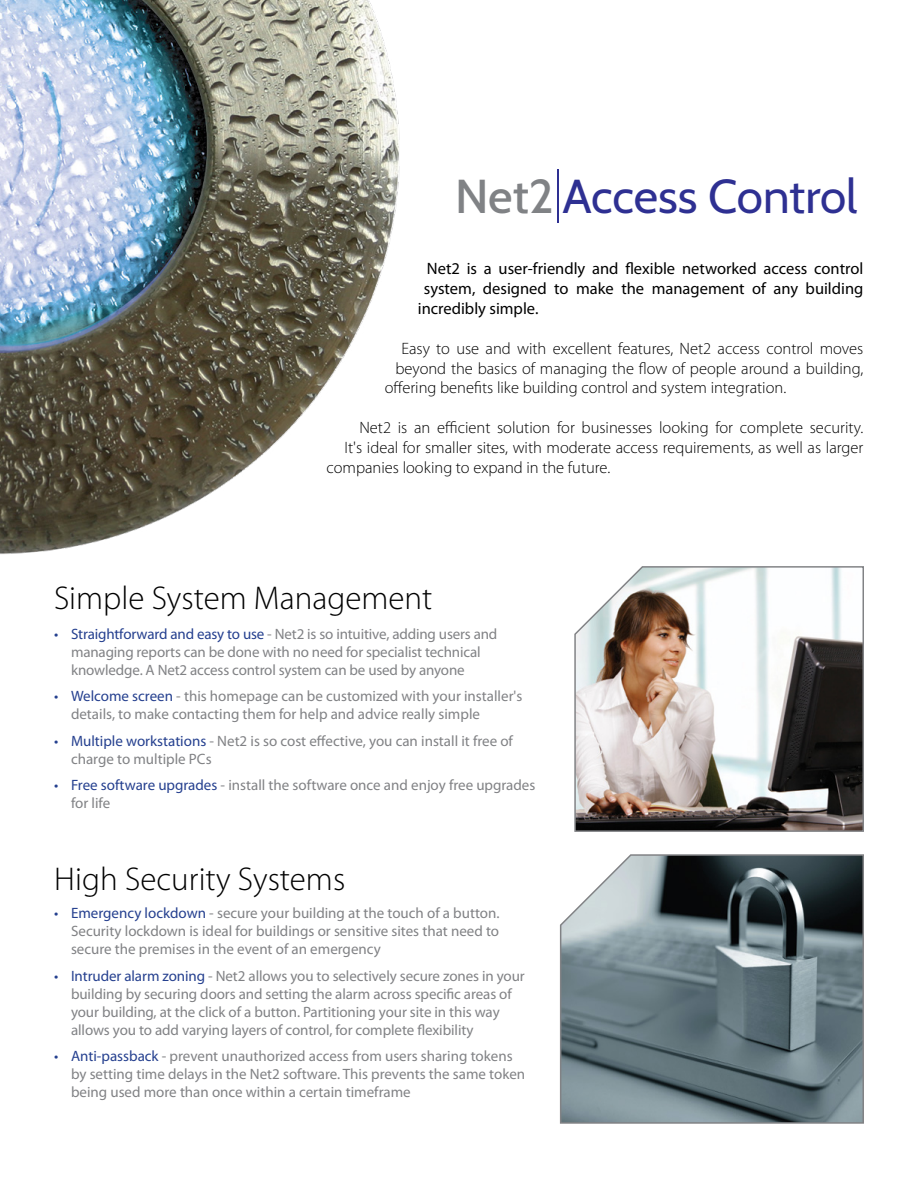
<style>
.page{position:relative;width:918px;height:1188px;background:#fff}
.page>*{position:absolute;margin:0;border:0;box-sizing:border-box;transform-origin:0 0}
.t1{font:47.55px "Cabin";letter-spacing:-.005em;color:#2e3092}
.t2{font:300 33px "Myriad Pro";color:#000}
.t3{font:300 16.5px "Myriad Pro";color:#000}
.t4{font:16.5px "Myriad Pro";color:#000}
.t5{font:15px/18px "Myriad Pro";letter-spacing:-.005em;color:#818285}
.s1{font-weight:500;color:#808285}
.s2{color:#25408f}
</style>
<div class="page">
<img style="left:0;top:0;width:400px;height:554px">
<img style="left:574px;top:566px;width:290px;height:266px">
<svg style="left:559px;top:854px;width:305px;height:270px;background:#6c7b80"></svg>
<hr style="left:557px;top:170px;width:2px;height:53px;background:#2e3092">
<h1 class="t1" style="left:455px;top:168px;width:404px"><span class="s1">Net2</span> Access Control</h1>
<p class="t4" style="left:427px;top:259px;width:438px">Net2 is a user-friendly and flexible networked access control</p>
<p class="t4" style="left:424px;top:278px;width:441px">system, designed to make the management of any building</p>
<p class="t4" style="left:418px;top:298px;width:122px">incredibly simple.</p>
<p class="t3" style="left:401px;top:338px;width:464px">Easy to use and with excellent features, Net2 access control moves</p>
<p class="t3" style="left:395px;top:358px;width:470px">beyond the basics of managing the flow of people around a building,</p>
<p class="t3" style="left:385px;top:378px;width:403px">offering benefits like building control and system integration.</p>
<p class="t3" style="left:359px;top:418px;width:506px">Net2 is an efficient solution for businesses looking for complete security.</p>
<p class="t3" style="left:344px;top:437px;width:521px">It's ideal for smaller sites, with moderate access requirements, as well as larger</p>
<p class="t3" style="left:326px;top:457px;width:285px">companies looking to expand in the future.</p>
<h2 class="t2" style="left:54px;top:578px;width:380px">Simple System Management</h2>
<p class="t5" style="left:71px;top:625px;width:428px;text-indent:-17px"><span class="s2">• Straightforward and easy to use</span> - Net2 is so intuitive, adding users and managing reports can be done with no need for specialist technical knowledge. A Net2 access control system can be used by anyone</p>
<p class="t5" style="left:71px;top:687px;width:453px;text-indent:-17px"><span class="s2">• Welcome screen</span> - this homepage can be customized with your installer's details, to make contacting them for help and advice really simple</p>
<p class="t5" style="left:71px;top:732px;width:443px;text-indent:-17px"><span class="s2">• Multiple workstations</span> - Net2 is so cost effective, you can install it free of charge to multiple PCs</p>
<p class="t5" style="left:71px;top:776px;width:466px;text-indent:-17px"><span class="s2">• Free software upgrades</span> - install the software once and enjoy free upgrades for life</p>
<h2 class="t2" style="left:54px;top:859px;width:293px">High Security Systems</h2>
<p class="t5" style="left:71px;top:904px;width:430px;text-align:justify;text-indent:-17px"><span class="s2">• Emergency lockdown</span> - secure your building at the touch of a button.<br>Security lockdown is ideal for buildings or sensitive sites that need to secure the premises in the event of an emergency</p>
<p class="t5" style="left:71px;top:967px;width:455px;text-indent:-17px"><span class="s2">• Intruder alarm zoning</span> - Net2 allows you to selectively secure zones in your building by securing doors and setting the alarm across specific areas of your building, at the click of a button. Partitioning your site in this way allows you to add varying layers of control, for complete flexibility</p>
<p class="t5" style="left:71px;top:1047px;width:456px;text-indent:-17px"><span class="s2">• Anti-passback</span> - prevent unauthorized access from users sharing tokens by setting time delays in the Net2 software. This prevents the same token being used more than once within a certain timeframe</p>
</div>
